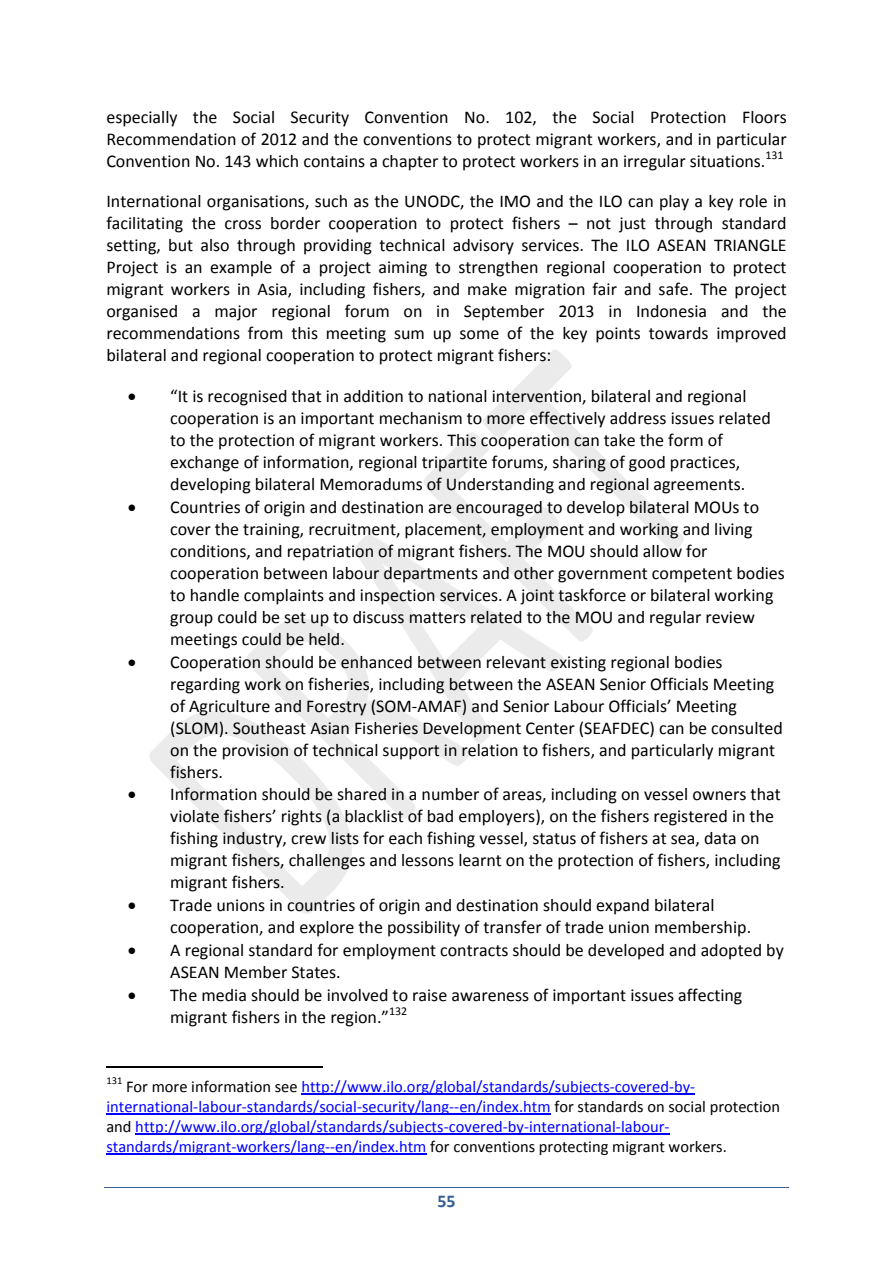
<style>
.page{position:relative;width:893px;height:1263px;background:#fff}
.page>*{position:absolute;margin:0;border:0;box-sizing:border-box;transform-origin:0 0}
.t1{font:18px/22px "Calibri";color:#000}
.t2{font:700 18px "Calibri";color:#365f91}
.t3{font:16.5px/20.1px "Calibri";color:#00f}
.t4{font:12px "Calibri";letter-spacing:-.005em;color:#000}
.t5{font:10.5px "Calibri";color:#000}
.s1{color:#000}
</style>
<div class="page">
<img style="left:355px;top:535px;width:209px;height:209px">
<img style="left:424px;top:432px;width:169px;height:210px">
<img style="left:483px;top:350px;width:201px;height:201px">
<svg style="left:679px;top:545px;width:5px;height:6px"></svg>
<hr style="left:104px;top:1188px;width:685px;height:1px;background:#365f91">
<hr style="left:106px;top:1067px;width:216px;height:1px;background:#000">
<hr style="left:301px;top:1094px;width:394px;height:1px;background:#00f">
<hr style="left:106px;top:1114px;width:445px;height:1px;background:#00f">
<hr style="left:135px;top:1134px;width:535px;height:1px;background:#00f">
<hr style="left:106px;top:1154px;width:320px;height:1px;background:#00f">
<p class="t1" style="left:106px;top:108px;width:682px;text-align:justify">especially the Social Security Convention No. 102, the Social Protection Floors Recommendation of 2012 and the conventions to protect migrant workers, and in particular Convention No. 143 which contains a chapter to protect workers in an irregular situations.</p>
<p class="t4" style="left:765px;top:150px;width:20px">131</p>
<p class="t1" style="left:106px;top:192px;width:682px;text-align:justify">International organisations, such as the UNODC, the IMO and the ILO can play a key role in facilitating the cross border cooperation to protect fishers – not just through standard setting, but also through providing technical advisory services. The ILO ASEAN TRIANGLE Project is an example of a project aiming to strengthen regional cooperation to protect migrant workers in Asia, including fishers, and make migration fair and safe. The project organised a major regional forum on in September 2013 in Indonesia and the recommendations from this meeting sum up some of the key points towards improved bilateral and regional cooperation to protect migrant fishers:</p>
<p class="t1" style="left:170px;top:387px;width:602px;text-indent:-42px">• “It is recognised that in addition to national intervention, bilateral and regional cooperation is an important mechanism to more effectively address issues related to the protection of migrant workers. This cooperation can take the form of exchange of information, regional tripartite forums, sharing of good practices, developing bilateral Memoradums of Understanding and regional agreements.</p>
<p class="t1" style="left:170px;top:497px;width:616px;text-indent:-42px">• Countries of origin and destination are encouraged to develop bilateral MOUs to cover the training, recruitment, placement, employment and working and living conditions, and repatriation of migrant fishers. The MOU should allow for cooperation between labour departments and other government competent bodies to handle complaints and inspection services. A joint taskforce or bilateral working group could be set up to discuss matters related to the MOU and regular review meetings could be held.</p>
<p class="t1" style="left:170px;top:652px;width:614px;text-indent:-42px">• Cooperation should be enhanced between relevant existing regional bodies regarding work on fisheries, including between the ASEAN Senior Officials Meeting of Agriculture and Forestry (SOM‐AMAF) and Senior Labour Officials’ Meeting (SLOM). Southeast Asian Fisheries Development Center (SEAFDEC) can be consulted on the provision of technical support in relation to fishers, and particularly migrant fishers.</p>
<p class="t1" style="left:170px;top:785px;width:612px;text-indent:-42px">• Information should be shared in a number of areas, including on vessel owners that violate fishers’ rights (a blacklist of bad employers), on the fishers registered in the fishing industry, crew lists for each fishing vessel, status of fishers at sea, data on migrant fishers, challenges and lessons learnt on the protection of fishers, including migrant fishers.</p>
<p class="t1" style="left:170px;top:896px;width:582px;text-indent:-42px">• Trade unions in countries of origin and destination should expand bilateral cooperation, and explore the possibility of transfer of trade union membership.</p>
<p class="t1" style="left:170px;top:941px;width:615px;text-indent:-42px">• A regional standard for employment contracts should be developed and adopted by<br>ASEAN Member States.</p>
<p class="t1" style="left:170px;top:986px;width:574px;text-indent:-42px">• The media should be involved to raise awareness of important issues affecting migrant fishers in the region.”</p>
<p class="t4" style="left:389px;top:1006px;width:20px">132</p>
<p class="t5" style="left:106px;top:1076px;width:17px">131</p>
<p class="t3" style="left:106px;top:1077px;width:675px;text-indent:20px"><span class="s1">For more information see</span> http://www.ilo.org/global/standards/subjects‐covered‐by‐ international‐labour‐standards/social‐security/lang‐‐en/index.htm <span class="s1">for standards on social protection and</span> http://www.ilo.org/global/standards/subjects‐covered‐by‐international‐labour‐ standards/migrant‐workers/lang‐‐en/index.htm <span class="s1">for conventions protecting migrant workers.</span></p>
<p class="t2" style="left:437px;top:1193px;width:20px">55</p>
</div>
